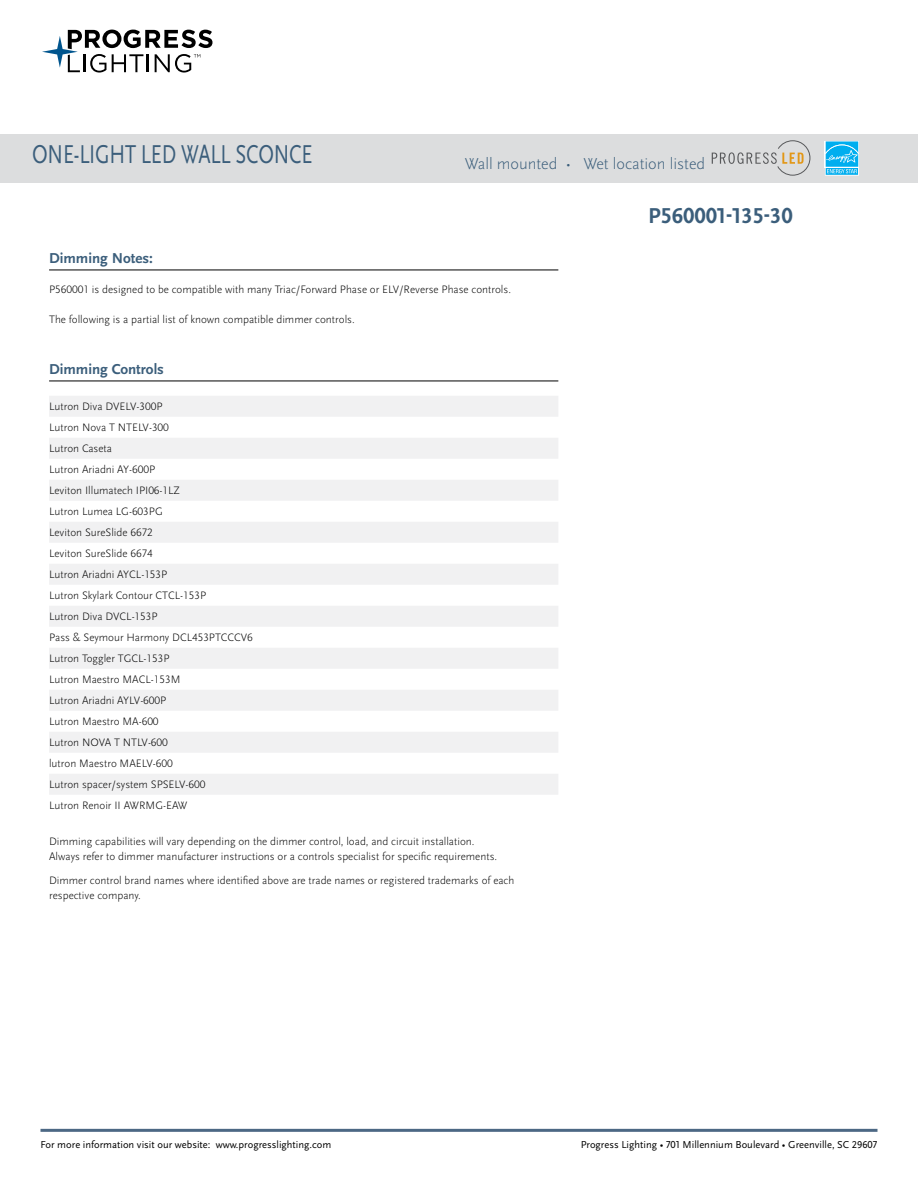
<style>
.page{position:relative;width:918px;height:1188px;background:#fff}
.page>*{position:absolute;margin:0;border:0;box-sizing:border-box;transform-origin:0 0}
.t1{font:27px "Scala Sans Pro";letter-spacing:-.01em;color:#3b5e7b;scale:.76 1}
.t2{font:700 22.5px "Scala Sans Pro";color:#3b5e7b}
.t3{font:300 16.5px "Scala Sans Pro";color:#3b5e7b}
.t4{font:700 15px "Scala Sans Pro";color:#3b5e7b}
.t5{font:300 11.25px/21px "Scala Sans Pro";color:#000}
.t6{font:10.5px "Scala Sans Pro";color:#000}
</style>
<div class="page">
<svg style="left:42px;top:30px;width:170px;height:43px"></svg>
<hr style="left:40px;top:1129px;width:838px;height:3px;background:#4c6884">
<div style="left:0;top:134px;width:918px;height:49px;background:#dcddde"></div>
<svg style="left:712px;top:141px;width:98px;height:34px"></svg>
<hr style="left:49px;top:270px;width:509px;height:1px;background:#000">
<hr style="left:49px;top:381px;width:509px;height:1px;background:#000">
<div style="left:49px;top:396px;width:509px;height:21px;background:#f1f1f2"></div>
<div style="left:49px;top:438px;width:509px;height:21px;background:#f1f1f2"></div>
<div style="left:49px;top:480px;width:509px;height:21px;background:#f1f1f2"></div>
<div style="left:49px;top:522px;width:509px;height:21px;background:#f1f1f2"></div>
<div style="left:49px;top:564px;width:509px;height:21px;background:#f1f1f2"></div>
<div style="left:49px;top:606px;width:509px;height:21px;background:#f1f1f2"></div>
<div style="left:49px;top:648px;width:509px;height:21px;background:#f1f1f2"></div>
<div style="left:49px;top:690px;width:509px;height:21px;background:#f1f1f2"></div>
<div style="left:49px;top:732px;width:509px;height:21px;background:#f1f1f2"></div>
<div style="left:49px;top:774px;width:509px;height:21px;background:#f1f1f2"></div>
<svg style="left:825px;top:141px;width:34px;height:35px"></svg>
<h1 class="t1" style="left:32px;top:139px;width:370px">ONE-LIGHT LED WALL SCONCE</h1>
<h3 class="t3" style="left:465px;top:154px;width:242px">Wall mounted • Wet location listed</h3>
<h2 class="t2" style="left:648px;top:202px;width:146px">P560001-135-30</h2>
<h3 class="t4" style="left:49px;top:249px;width:105px">Dimming Notes:</h3>
<p class="t5" style="left:49px;top:279px;width:463px">P560001 is designed to be compatible with many Triac/Forward Phase or ELV/Reverse Phase controls.</p>
<p class="t5" style="left:49px;top:309px;width:307px">The following is a partial list of known compatible dimmer controls.</p>
<h3 class="t4" style="left:49px;top:360px;width:116px">Dimming Controls</h3>
<p class="t5" style="left:49px;top:396px;width:205px">Lutron Diva DVELV-300P<br>Lutron Nova T NTELV-300<br>Lutron Caseta<br>Lutron Ariadni AY-600P<br>Leviton Illumatech IPI06-1LZ<br>Lutron Lumea LG-603PG<br>Leviton SureSlide 6672<br>Leviton SureSlide 6674<br>Lutron Ariadni AYCL-153P<br>Lutron Skylark Contour CTCL-153P<br>Lutron Diva DVCL-153P<br>Pass &amp; Seymour Harmony DCL453PTCCCV6<br>Lutron Toggler TGCL-153P<br>Lutron Maestro MACL-153M<br>Lutron Ariadni AYLV-600P<br>Lutron Maestro MA-600<br>Lutron NOVA T NTLV-600<br>lutron Maestro MAELV-600<br>Lutron spacer/system SPSELV-600<br>Lutron Renoir II AWRMG-EAW</p>
<p class="t5" style="left:49px;top:834px;width:450px;line-height:15px">Dimming capabilities will vary depending on the dimmer control, load, and circuit installation.<br>Always refer to dimmer manufacturer instructions or a controls specialist for specific requirements.</p>
<p class="t5" style="left:49px;top:873px;width:467px;line-height:15px">Dimmer control brand names where identified above are trade names or registered trademarks of each respective company.</p>
<p class="t6" style="left:40px;top:1139px;width:292px">For more information visit our website: www.progresslighting.com</p>
<p class="t6" style="left:581px;top:1138px;width:298px">Progress Lighting • 701 Millennium Boulevard • Greenville, SC 29607</p>
</div>
